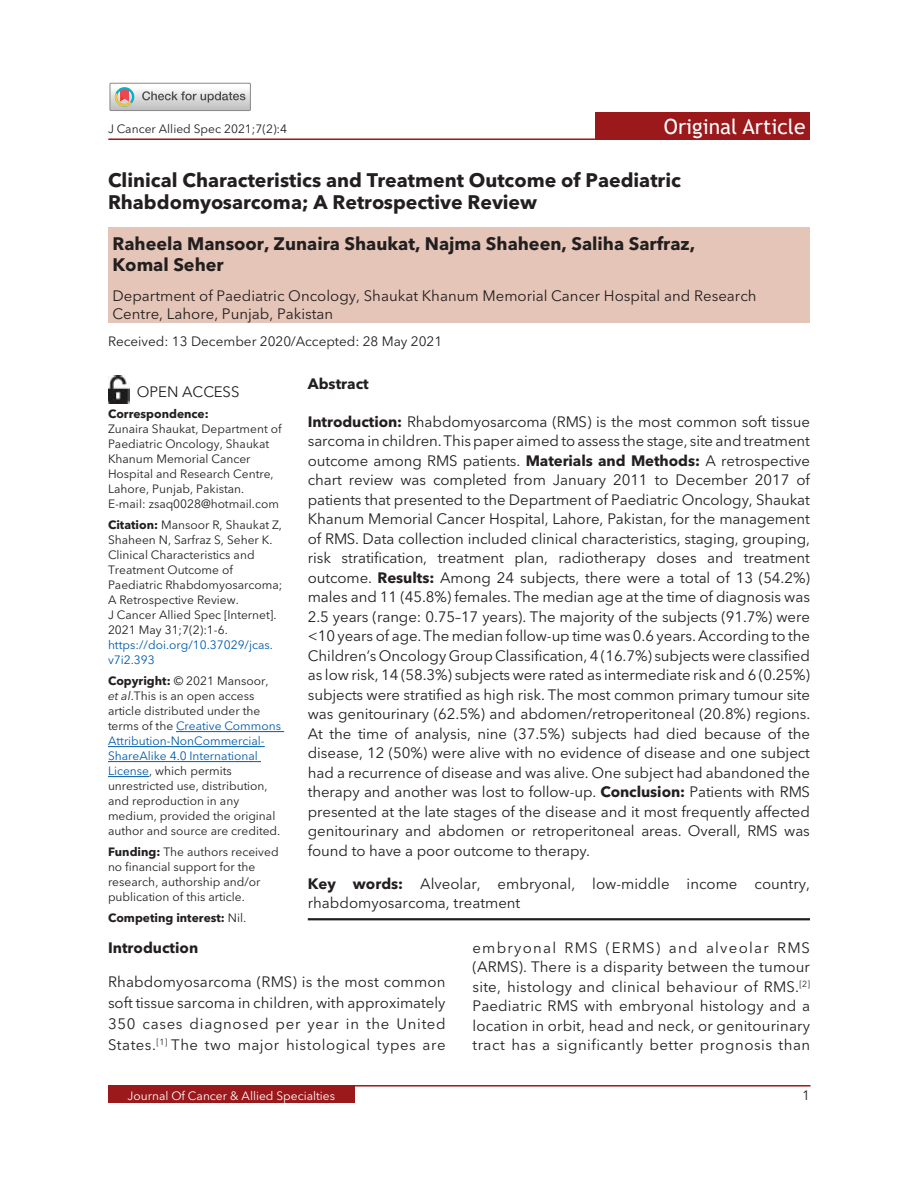
<style>
.page{position:relative;width:918px;height:1188px;background:#fff}
.page>*{position:absolute;margin:0;border:0;box-sizing:border-box;transform-origin:0 0}
.t1{font:21px "Trebuchet MS";color:#fff}
.AT{font:700 19.5px/22.5px "Avenir Next LT Pro";color:#231f20}
.AU{font:700 18px/21px "Avenir Next LT Pro";color:#231f20}
.ABS{font:15px/19.5px "Avenir Next LT Pro";letter-spacing:-.005em;color:#231f20;text-align:justify}
.TX{font:15px/19.5px "Avenir Next LT Pro";letter-spacing:.03em;color:#231f20;text-align:justify}
.AFF{font:15px/18px "Avenir Next LT Pro";color:#231f20}
.KWD{font:15px/19.5px "Avenir Next LT Pro";color:#231f20}
.ABSH{font:700 15px "Avenir Next LT Pro";color:#231f20}
.OpenAccess{font:15px "Avenir Next LT Pro";color:#231f20}
.HIS{font:13.5px "Avenir Next LT Pro";color:#231f20}
.Folio{font:13.5px "Avenir Next LT Pro";color:#231f20}
.Copyrights{font:12px/15px "Avenir Next LT Pro";color:#231f20}
.Citation{font:12px/15px "Avenir Next LT Pro";color:#231f20}
.ADD{font:12px/15px "Avenir Next LT Pro";color:#231f20}
.Finding{font:12px/15px "Avenir Next LT Pro";color:#231f20}
.t2{font:12px "Avenir Next LT Pro";color:#fff}
.Competinginterest{font:700 12px "Avenir Next LT Pro";color:#231f20}
.s1{font-weight:700}
.s2{color:#015bab}
.s3{font-style:italic}
.s4{font-weight:400}
</style>
<div class="page">
<div style="left:596px;top:112px;width:214px;height:28px;background:#9b181b"></div>
<hr style="left:108px;top:138px;width:687px;height:2px;background:#9b181b">
<div style="left:108px;top:1085px;width:247px;height:18px;background:#9b181b"></div>
<hr style="left:108px;top:1085px;width:703px;height:2px;background:#9b181b">
<div style="left:108px;top:227px;width:702px;height:96px;background:#e5c5b8"></div>
<hr style="left:308px;top:918px;width:502px;height:2px;background:#231f20">
<hr style="left:176px;top:731px;width:108px;height:1px;background:#015bab">
<hr style="left:108px;top:746px;width:157px;height:1px;background:#015bab">
<hr style="left:108px;top:761px;width:153px;height:1px;background:#015bab">
<hr style="left:108px;top:776px;width:41px;height:1px;background:#015bab">
<img style="left:108px;top:375px;width:21px;height:28px">
<svg style="left:110px;top:83px;width:140px;height:28px"></svg>
<p class="Copyrights" style="left:108px;top:121px;width:181px">J Cancer Allied Spec 2021;7(2):4</p>
<h1 class="t1" style="left:664px;top:113px;width:143px">Original Article</h1>
<p class="AT" style="left:108px;top:169px;width:574px">Clinical Characteristics and Treatment Outcome of Paediatric<br>Rhabdomyosarcoma; A Retrospective Review</p>
<p class="AU" style="left:112px;top:233px;width:584px">Raheela Mansoor, Zunaira Shaukat, Najma Shaheen, Saliha Sarfraz,<br>Komal Seher</p>
<p class="AFF" style="left:112px;top:286px;width:646px">Department of Paediatric Oncology, Shaukat Khanum Memorial Cancer Hospital and Research<br>Centre, Lahore, Punjab, Pakistan</p>
<p class="HIS" style="left:108px;top:330px;width:336px">Received: 13 December 2020/Accepted: 28 May 2021</p>
<p class="ABSH" style="left:308px;top:371px;width:63px">Abstract</p>
<p class="ABS" style="left:308px;top:411px;width:504px"><span class="s1">Introduction:</span> Rhabdomyosarcoma (RMS) is the most common soft tissue sarcoma in children. This paper aimed to assess the stage, site and treatment outcome among RMS patients. <span class="s1">Materials and Methods:</span> A retrospective chart review was completed from January 2011 to December 2017 of patients that presented to the Department of Paediatric Oncology, Shaukat Khanum Memorial Cancer Hospital, Lahore, Pakistan, for the management of RMS. Data collection included clinical characteristics, staging, grouping, risk stratification, treatment plan, radiotherapy doses and treatment outcome. <span class="s1">Results:</span> Among 24 subjects, there were a total of 13 (54.2%) males and 11 (45.8%) females. The median age at the time of diagnosis was 2.5 years (range: 0.75–17 years). The majority of the subjects (91.7%) were &lt;10 years of age. The median follow-up time was 0.6 years. According to the Children’s Oncology Group Classification, 4 (16.7%) subjects were classified as low risk, 14 (58.3%) subjects were rated as intermediate risk and 6 (0.25%) subjects were stratified as high risk. The most common primary tumour site was genitourinary (62.5%) and abdomen/retroperitoneal (20.8%) regions.<br>At the time of analysis, nine (37.5%) subjects had died because of the disease, 12 (50%) were alive with no evidence of disease and one subject had a recurrence of disease and was alive. One subject had abandoned the therapy and another was lost to follow-up. <span class="s1">Conclusion:</span> Patients with RMS presented at the late stages of the disease and it most frequently affected genitourinary and abdomen or retroperitoneal areas. Overall, RMS was found to have a poor outcome to therapy.</p>
<p class="KWD" style="left:308px;top:873px;width:504px"><span class="s1">Key words:</span> Alveolar, embryonal, low-middle income country, rhabdomyosarcoma, treatment</p>
<p class="OpenAccess" style="left:137px;top:380px;width:104px">OPEN ACCESS</p>
<p class="ADD" style="left:108px;top:406px;width:175px"><span class="s1">Correspondence:<br></span>Zunaira Shaukat, Department of<br>Paediatric Oncology, Shaukat<br>Khanum Memorial Cancer<br>Hospital and Research Centre,<br>Lahore, Punjab, Pakistan.<br>E-mail: zsaq0028@hotmail.com</p>
<p class="Citation" style="left:108px;top:517px;width:176px"><span class="s1">Citation:</span> Mansoor R, Shaukat Z,<br>Shaheen N, Sarfraz S, Seher K.<br>Clinical Characteristics and<br>Treatment Outcome of<br>Paediatric Rhabdomyosarcoma;<br>A Retrospective Review.<br>J Cancer Allied Spec [Internet].<br>2021 May 31;7(2):1-6. <span class="s2">https://doi.org/10.37029/jcas. v7i2.393</span></p>
<p class="Copyrights" style="left:108px;top:673px;width:175px"><span class="s1">Copyright:</span> © 2021 Mansoor, <span class="s3">et al</span>.This is an open access article distributed under the terms of the <span class="s2">Creative Commons<br>Attribution-NonCommercial-<br>ShareAlike 4.0 International<br>License</span>, which permits unrestricted use, distribution, and reproduction in any medium, provided the original author and source are credited.</p>
<p class="Finding" style="left:108px;top:844px;width:172px"><span class="s1">Funding:</span> The authors received no financial support for the research, authorship and/or publication of this article.</p>
<p class="Competinginterest" style="left:108px;top:908px;width:140px">Competing interest: <span class="s4">Nil.</span></p>
<h1 class="ABSH" style="left:108px;top:935px;width:92px">Introduction</h1>
<p class="TX" style="left:108px;top:971px;width:339px;line-height:21px">Rhabdomyosarcoma (RMS) is the most common soft tissue sarcoma in children, with approximately 350 cases diagnosed per year in the United States.<sup>[1]</sup> The two major histological types are</p>
<p class="TX" style="left:472px;top:937px;width:339px">embryonal RMS (ERMS) and alveolar RMS (ARMS). There is a disparity between the tumour site, histology and clinical behaviour of RMS.<sup>[2] </sup>Paediatric RMS with embryonal histology and a location in orbit, head and neck, or genitourinary tract has a significantly better prognosis than</p>
<p class="t2" style="left:128px;top:1086px;width:209px">Journal Of Cancer &amp; Allied Specialties</p>
<p class="Folio" style="left:802px;top:1084px;width:9px">1</p>
</div>
